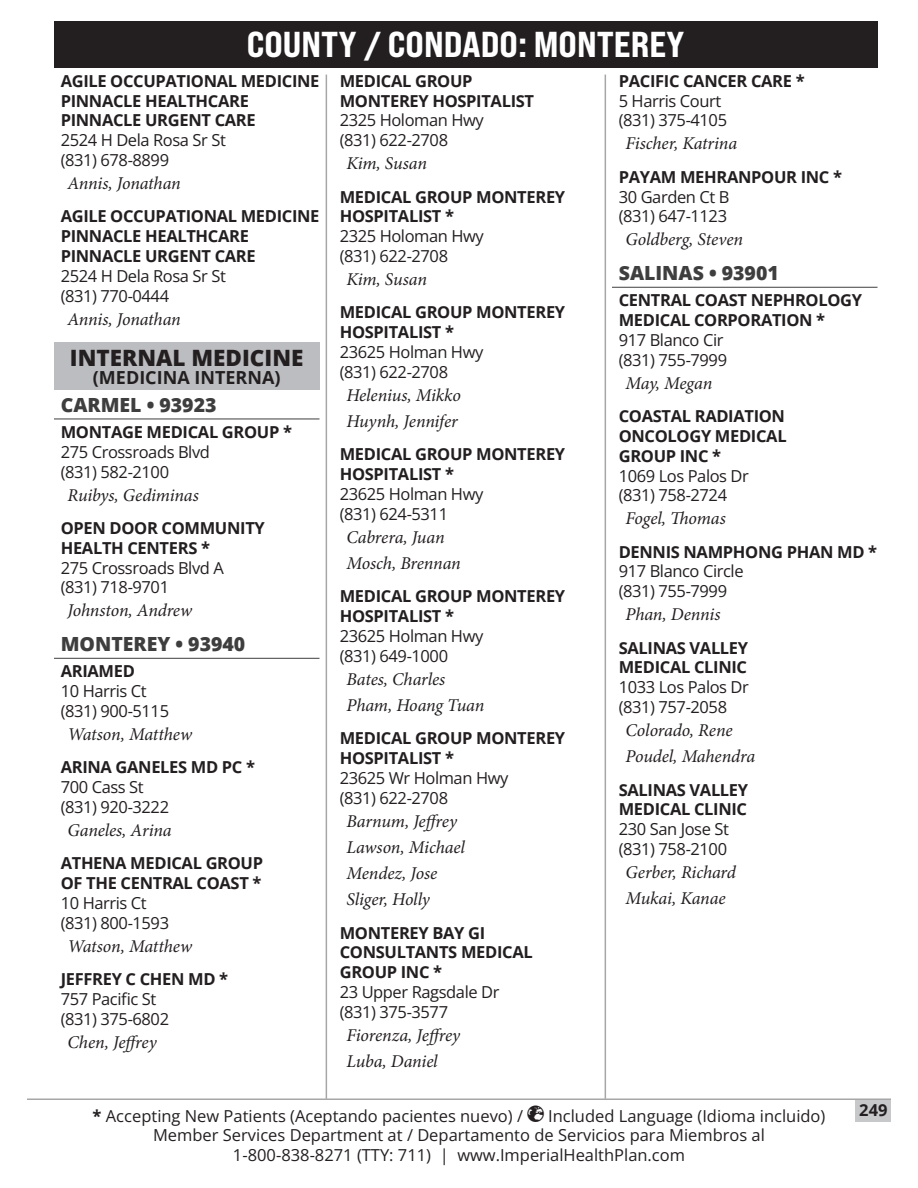
<style>
.page{position:relative;width:918px;height:1188px;background:#fff}
.page>*{position:absolute;margin:0;border:0;box-sizing:border-box;transform-origin:0 0}
.t1{font:36px "Bebas Neue Pro Exp Eb";color:#fff}
.Specialty{font:800 22.5px "Open Sans";color:#231f20}
.City{font:800 19.5px "Open Sans";color:#3e3e3f}
.Pro{font:italic 18px "Minion Pro";letter-spacing:-.01em;color:#231f20}
.Spanish{font:700 18px "Open Sans";color:#231f20}
.Group{font:700 16.5px/19.8px "Open Sans";letter-spacing:-.02em;color:#231f20}
.Location{font:16.5px/19.8px "Open Sans";letter-spacing:-.025em;color:#231f20}
.Location-2{font:16.5px "Open Sans";color:#231f20}
.s1{font-weight:700}
</style>
<div class="page">
<div style="left:54px;top:21px;width:824px;height:46px;background:#231f20"></div>
<div style="left:856px;top:1100px;width:35px;height:21px;background:#c7c8ca"></div>
<hr style="left:27px;top:1098px;width:864px;height:2px;background:#231f20">
<hr style="left:326px;top:75px;width:1px;height:1023px;background:#231f20">
<hr style="left:605px;top:75px;width:1px;height:1023px;background:#231f20">
<div style="left:54px;top:342px;width:266px;height:32px;background:#bcbdc0"></div>
<div style="left:54px;top:363px;width:266px;height:27px;background:#bcbdc0"></div>
<hr style="left:54px;top:419px;width:266px;height:1px;background:#3e3e3f">
<hr style="left:54px;top:658px;width:266px;height:1px;background:#3e3e3f">
<hr style="left:612px;top:287px;width:266px;height:1px;background:#3e3e3f">
<h1 class="t1" style="left:247px;top:22px;width:439px">COUNTY / CONDADO: MONTEREY</h1>
<p class="Group" style="left:61px;top:71px;width:260px">AGILE OCCUPATIONAL MEDICINE<br>PINNACLE HEALTHCARE<br>PINNACLE URGENT CARE</p>
<p class="Location" style="left:61px;top:130px;width:167px">2524 H Dela Rosa Sr St (831) 678-8899</p>
<p class="Pro" style="left:68px;top:171px;width:115px">Annis, Jonathan</p>
<p class="Group" style="left:61px;top:206px;width:260px">AGILE OCCUPATIONAL MEDICINE<br>PINNACLE HEALTHCARE<br>PINNACLE URGENT CARE</p>
<p class="Location" style="left:61px;top:265px;width:167px">2524 H Dela Rosa Sr St (831) 770-0444</p>
<p class="Pro" style="left:68px;top:307px;width:115px">Annis, Jonathan</p>
<h1 class="Specialty" style="left:70px;top:341px;width:235px">INTERNAL MEDICINE</h1>
<p class="Spanish" style="left:93px;top:365px;width:189px">(MEDICINA INTERNA)</p>
<h4 class="City" style="left:61px;top:390px;width:157px">CARMEL • 93923</h4>
<p class="Group" style="left:61px;top:422px;width:233px">MONTAGE MEDICAL GROUP *</p>
<p class="Location" style="left:61px;top:442px;width:151px">275 Crossroads Blvd (831) 582-2100</p>
<p class="Pro" style="left:68px;top:483px;width:133px">Ruibys, Gediminas</p>
<p class="Group" style="left:61px;top:518px;width:206px">OPEN DOOR COMMUNITY<br>HEALTH CENTERS *</p>
<p class="Location" style="left:61px;top:557px;width:165px">275 Crossroads Blvd A (831) 718-9701</p>
<p class="Pro" style="left:68px;top:598px;width:126px">Johnston, Andrew</p>
<h4 class="City" style="left:61px;top:629px;width:186px">MONTEREY • 93940</h4>
<p class="Group" style="left:61px;top:661px;width:76px">ARIAMED</p>
<p class="Location" style="left:61px;top:681px;width:110px">10 Harris Ct (831) 900-5115</p>
<p class="Pro" style="left:68px;top:722px;width:126px">Watson, Matthew</p>
<p class="Group" style="left:61px;top:757px;width:196px">ARINA GANELES MD PC *</p>
<p class="Location" style="left:61px;top:777px;width:110px">700 Cass St (831) 920-3222</p>
<p class="Pro" style="left:68px;top:818px;width:106px">Ganeles, Arina</p>
<p class="Group" style="left:61px;top:853px;width:204px">ATHENA MEDICAL GROUP<br>OF THE CENTRAL COAST *</p>
<p class="Location" style="left:61px;top:893px;width:110px">10 Harris Ct (831) 800-1593</p>
<p class="Pro" style="left:68px;top:934px;width:126px">Watson, Matthew</p>
<p class="Group" style="left:61px;top:969px;width:169px">JEFFREY C CHEN MD *</p>
<p class="Location" style="left:61px;top:988px;width:110px">757 Pacific St (831) 375-6802</p>
<p class="Pro" style="left:68px;top:1030px;width:91px">Chen, Jeffrey</p>
<p class="Group" style="left:340px;top:71px;width:196px">MEDICAL GROUP<br>MONTEREY HOSPITALIST</p>
<p class="Location" style="left:340px;top:110px;width:146px">2325 Holoman Hwy (831) 622-2708</p>
<p class="Pro" style="left:346px;top:151px;width:82px">Kim, Susan</p>
<p class="Group" style="left:340px;top:186px;width:227px">MEDICAL GROUP MONTEREY<br>HOSPITALIST *</p>
<p class="Location" style="left:340px;top:226px;width:146px">2325 Holoman Hwy (831) 622-2708</p>
<p class="Pro" style="left:346px;top:267px;width:82px">Kim, Susan</p>
<p class="Group" style="left:340px;top:302px;width:227px">MEDICAL GROUP MONTEREY<br>HOSPITALIST *</p>
<p class="Location" style="left:340px;top:342px;width:145px">23625 Holman Hwy (831) 622-2708</p>
<p class="Pro" style="left:346px;top:383px;width:116px">Helenius, Mikko</p>
<p class="Pro" style="left:346px;top:409px;width:113px">Huynh, Jennifer</p>
<p class="Group" style="left:340px;top:444px;width:227px">MEDICAL GROUP MONTEREY<br>HOSPITALIST *</p>
<p class="Location" style="left:340px;top:484px;width:145px">23625 Holman Hwy (831) 624-5311</p>
<p class="Pro" style="left:346px;top:525px;width:100px">Cabrera, Juan</p>
<p class="Pro" style="left:346px;top:551px;width:116px">Mosch, Brennan</p>
<p class="Group" style="left:340px;top:586px;width:227px">MEDICAL GROUP MONTEREY<br>HOSPITALIST *</p>
<p class="Location" style="left:340px;top:626px;width:145px">23625 Holman Hwy (831) 649-1000</p>
<p class="Pro" style="left:346px;top:667px;width:100px">Bates, Charles</p>
<p class="Pro" style="left:346px;top:693px;width:139px">Pham, Hoang Tuan</p>
<p class="Group" style="left:340px;top:728px;width:227px">MEDICAL GROUP MONTEREY<br>HOSPITALIST *</p>
<p class="Location" style="left:340px;top:767px;width:170px">23625 Wr Holman Hwy (831) 622-2708</p>
<p class="Pro" style="left:346px;top:809px;width:112px">Barnum, Jeffrey</p>
<p class="Pro" style="left:346px;top:835px;width:120px">Lawson, Michael</p>
<p class="Pro" style="left:346px;top:861px;width:92px">Mendez, Jose</p>
<p class="Pro" style="left:346px;top:887px;width:85px">Sliger, Holly</p>
<p class="Group" style="left:340px;top:922px;width:194px">MONTEREY BAY GI<br>CONSULTANTS MEDICAL<br>GROUP INC *</p>
<p class="Location" style="left:340px;top:982px;width:161px">23 Upper Ragsdale Dr (831) 375-3577</p>
<p class="Pro" style="left:346px;top:1023px;width:115px">Fiorenza, Jeffrey</p>
<p class="Pro" style="left:346px;top:1049px;width:93px">Luba, Daniel</p>
<p class="Group" style="left:619px;top:71px;width:187px">PACIFIC CANCER CARE *</p>
<p class="Location" style="left:619px;top:90px;width:110px">5 Harris Court (831) 375-4105</p>
<p class="Pro" style="left:626px;top:131px;width:113px">Fischer, Katrina</p>
<p class="Group" style="left:619px;top:166px;width:225px">PAYAM MEHRANPOUR INC *</p>
<p class="Location" style="left:619px;top:186px;width:112px">30 Garden Ct B (831) 647-1123</p>
<p class="Pro" style="left:626px;top:227px;width:119px">Goldberg, Steven</p>
<h4 class="City" style="left:619px;top:258px;width:162px">SALINAS • 93901</h4>
<p class="Group" style="left:619px;top:290px;width:245px">CENTRAL COAST NEPHROLOGY<br>MEDICAL CORPORATION *</p>
<p class="Location" style="left:619px;top:330px;width:110px">917 Blanco Cir (831) 755-7999</p>
<p class="Pro" style="left:626px;top:371px;width:88px">May, Megan</p>
<p class="Group" style="left:619px;top:406px;width:169px;text-align:justify">COASTAL RADIATION ONCOLOGY MEDICAL GROUP INC *</p>
<p class="Location" style="left:619px;top:465px;width:132px">1069 Los Palos Dr (831) 758-2724</p>
<p class="Pro" style="left:626px;top:506px;width:102px">Fogel, Thomas</p>
<p class="Group" style="left:619px;top:541px;width:260px">DENNIS NAMPHONG PHAN MD *</p>
<p class="Location" style="left:619px;top:561px;width:126px">917 Blanco Circle (831) 755-7999</p>
<p class="Pro" style="left:626px;top:602px;width:97px">Phan, Dennis</p>
<p class="Group" style="left:619px;top:637px;width:131px">SALINAS VALLEY<br>MEDICAL CLINIC</p>
<p class="Location" style="left:619px;top:677px;width:132px">1033 Los Palos Dr (831) 757-2058</p>
<p class="Pro" style="left:626px;top:718px;width:109px">Colorado, Rene</p>
<p class="Pro" style="left:626px;top:744px;width:131px">Poudel, Mahendra</p>
<p class="Group" style="left:619px;top:779px;width:131px">SALINAS VALLEY<br>MEDICAL CLINIC</p>
<p class="Location" style="left:619px;top:819px;width:112px">230 San Jose St (831) 758-2100</p>
<p class="Pro" style="left:626px;top:860px;width:112px">Gerber, Richard</p>
<p class="Pro" style="left:626px;top:886px;width:102px">Mukai, Kanae</p>
<p class="Location-2" style="left:93px;top:1104px;width:432px"><span class="s1">*</span> Accepting New Patients (Aceptando pacientes nuevo) /</p>
<p class="Location-2" style="left:548px;top:1104px;width:279px">Included Language (Idioma incluido)</p>
<p class="Location-2" style="left:153px;top:1124px;width:613px">Member Services Department at / Departamento de Servicios para Miembros al</p>
<p class="Location-2" style="left:233px;top:1143px;width:454px">1-800-838-8271 (TTY: 711) | www.ImperialHealthPlan.com</p>
<p class="Group" style="left:859px;top:1100px;width:30px">249</p>
</div>
